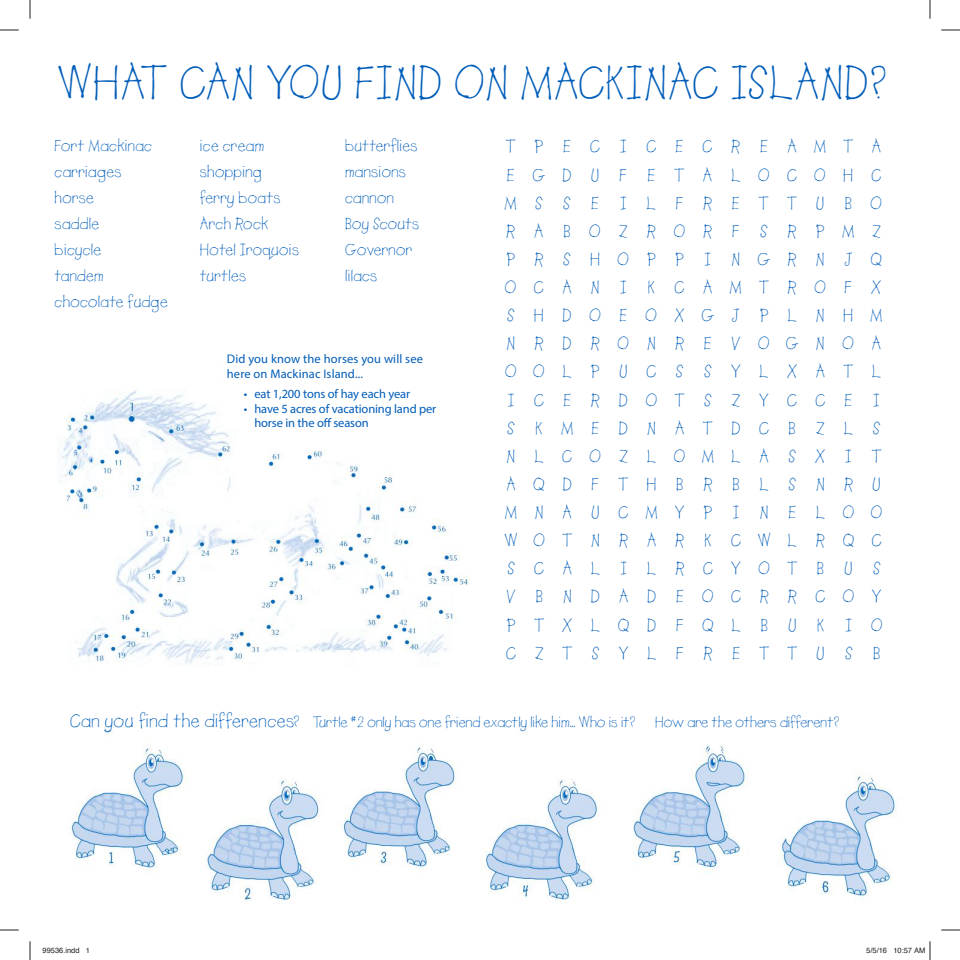
<style>
.page{position:relative;width:960px;height:960px;background:#fff}
.page>*{position:absolute;margin:0;border:0;box-sizing:border-box;transform-origin:0 0}
.t1{font:46.25px "Lemonade ICG";letter-spacing:.03em;color:#005db9}
.t2{font:17.5px/28.1px "Lemonade ICG";letter-spacing:1.085em;color:#005db9}
.t3{font:16.25px/25.9px "Lemonade ICG";letter-spacing:.025em;color:#005db9}
.t4{font:15px "Lemonade ICG";letter-spacing:.005em;color:#005db9}
.t5{font:12.5px/13.8px "Myriad Pro";letter-spacing:-.01em;color:#005db9}
.t6{font:12.5px/15px "Myriad Pro";letter-spacing:.01em;color:#005db9}
.t7{font:7.5px "Helvetica";color:#241f1f}
.s1{font-size:18.75px}
.s2{font-size:16.25px}
</style>
<div class="page">
<img style="left:71px;top:731px;width:826px;height:173px">
<img style="left:58px;top:390px;width:412px;height:275px">
<svg style="left:0;top:29px;width:19px;height:2px"></svg>
<svg style="left:941px;top:29px;width:19px;height:2px"></svg>
<svg style="left:0;top:929px;width:19px;height:2px"></svg>
<svg style="left:941px;top:929px;width:19px;height:2px"></svg>
<svg style="left:29px;top:0;width:2px;height:19px"></svg>
<svg style="left:29px;top:941px;width:2px;height:19px"></svg>
<svg style="left:929px;top:0;width:2px;height:19px"></svg>
<svg style="left:929px;top:941px;width:2px;height:19px"></svg>
<h1 class="t1" style="left:58px;top:53px;width:831px">WHAT CAN YOU FIND ON MACKINAC ISLAND?</h1>
<p class="t3" style="left:55px;top:133px;width:114px">Fort Mackinac carriages<br>horse<br>saddle<br>bicycle<br>tandem chocolate fudge</p>
<p class="t3" style="left:200px;top:133px;width:101px">ice cream shopping ferry boats<br>Arch Rock<br>Hotel Iroquois turtles</p>
<p class="t3" style="left:345px;top:133px;width:75px">butterflies mansions cannon<br>Boy Scouts<br>Governor lilacs</p>
<p class="t2" style="left:505px;top:133px;width:380px">TPECICECREAMTA<br>EGDU F ETALOCOHC<br>MSSEILFRETTUBO<br>RABOZRORFSRPMZ<br>PRSHOPPINGRNJQ<br>OCAN I KCAMTROFX<br>SHDOEOXGJPLNHM<br>NRDRONREVOGNOA<br>OOLPUCS SYLXATL<br>ICERDOTSZYCCEI<br>SKMEDNATDCBZLS<br>NLCOZLOMLASXIT<br>AQDFTHBRBLSNRU<br>MNAUCMYPINELOO<br>WOTNRARKCWLRQC<br>SCALILRCYOTBUS<br>VBNDADEOCRRCOY<br>PTXLQDFQLBUK IO<br>CZTSYLFRETTUSB</p>
<p class="t6" style="left:227px;top:351px;width:198px">Did you know the horses you will see here on Mackinac Island...</p>
<p class="t5" style="left:244px;top:387px;width:168px">• eat 1,200 tons of hay each year</p>
<p class="t5" style="left:254px;top:402px;width:183px;text-indent:-11px">• have 5 acres of vacationing land per horse in the off season</p>
<p class="t4" style="left:70px;top:712px;width:567px"><span class="s1">Can you find the differences</span><span class="s2">?</span> Turtle #2 only has one friend exactly like him... Who is it?</p>
<p class="t4" style="left:655px;top:712px;width:186px">How are the others different?</p>
<p class="t7" style="left:42px;top:944px;width:49px">99536.indd 1</p>
<p class="t7" style="left:866px;top:944px;width:61px">5/5/16 10:57 AM</p>
</div>
